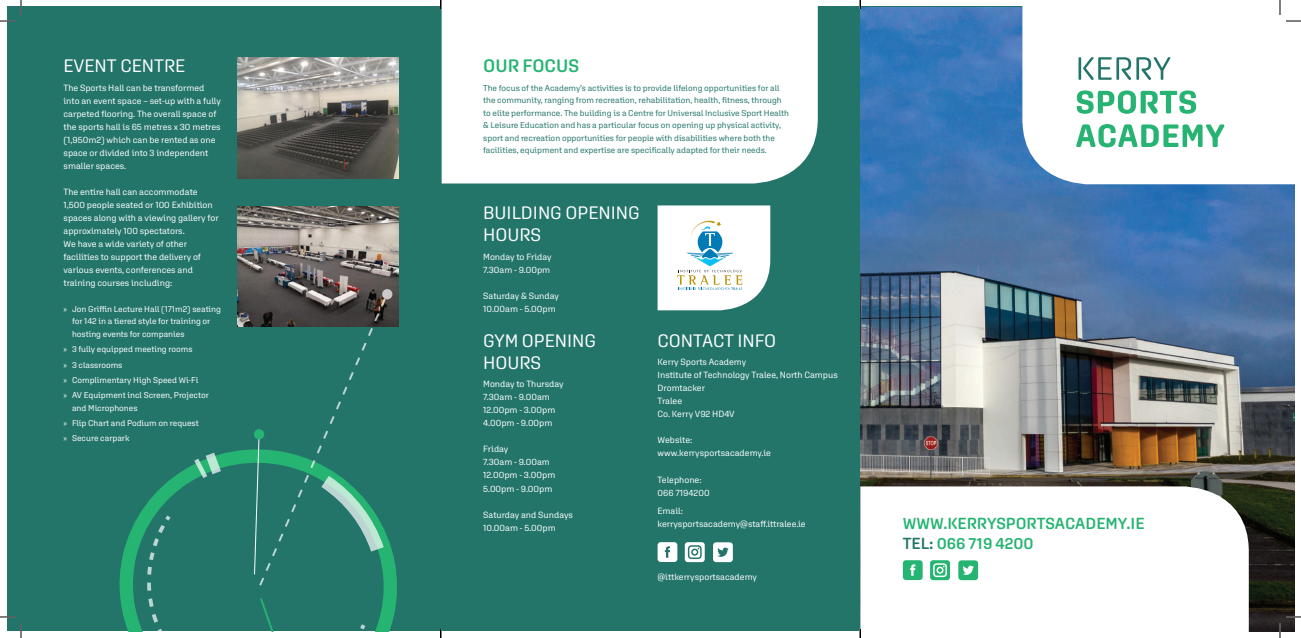
<style>
.page{position:relative;width:1301px;height:638px;background:#fff}
.page>*{position:absolute;margin:0;border:0;box-sizing:border-box;transform-origin:0 0}
.t1{font:18px/22px "Aglet Sans";color:#fff}
.t2{font:600 18px "Aglet Sans";color:#26b472}
.t3{font:600 16px/20px "Aglet Sans";color:#26b472}
.t4{font:9px/13px "Aglet Sans";color:#fff}
.t5{font:8.5px/12.5px "Aglet Sans";color:#23756a}
.t6{font:8.5px/15.3px "Aglet Sans";color:#fff}
.s1{font-family:"Myriad Pro"}
.s2{color:#23756a}
</style>
<div class="page">
<div style="left:7px;top:7px;width:1287px;height:623px;background:#23756a"></div>
<img style="left:860px;top:8px;width:434px;height:622px">
<div style="left:1022px;top:7px;width:272px;height:177px;background:#fff"></div>
<div style="left:1070px;top:50px;width:158px;height:105px;background:#fff"></div>
<svg style="left:1078px;top:57px;width:92px;height:23px"></svg>
<svg style="left:1076px;top:90px;width:120px;height:24px"></svg>
<svg style="left:1076px;top:124px;width:148px;height:23px"></svg>
<div style="left:860px;top:486px;width:388px;height:144px;background:#fff"></div>
<svg style="left:903px;top:560px;width:19px;height:19px"></svg>
<svg style="left:958px;top:560px;width:20px;height:20px"></svg>
<svg style="left:930px;top:560px;width:20px;height:20px"></svg>
<img style="left:238px;top:206px;width:160px;height:120px">
<img style="left:238px;top:58px;width:160px;height:120px">
<div style="left:442px;top:7px;width:376px;height:176px;background:#fff"></div>
<svg style="left:657px;top:542px;width:20px;height:19px"></svg>
<svg style="left:713px;top:542px;width:20px;height:19px"></svg>
<svg style="left:685px;top:542px;width:20px;height:19px"></svg>
<svg style="left:119px;top:431px;width:278px;height:199px"></svg>
<svg style="left:258px;top:296px;width:129px;height:137px"></svg>
<svg style="left:382px;top:288px;width:11px;height:11px"></svg>
<div style="left:254px;top:429px;width:10px;height:10px;background:#26b472;border-radius:50%"></div>
<svg style="left:657px;top:205px;width:113px;height:105px;background:#e3eeef"></svg>
<svg style="left:145px;top:433px;width:249px;height:197px"></svg>
<svg style="left:1286px;top:20px;width:15px;height:2px"></svg>
<svg style="left:1286px;top:616px;width:15px;height:1px"></svg>
<svg style="left:0;top:0;width:22px;height:22px"></svg>
<svg style="left:0;top:616px;width:22px;height:21px"></svg>
<svg style="left:1279px;top:0;width:1px;height:15px"></svg>
<svg style="left:1279px;top:622px;width:1px;height:15px"></svg>
<svg style="left:859px;top:0;width:2px;height:9px"></svg>
<svg style="left:859px;top:628px;width:2px;height:9px"></svg>
<h1 class="t1" style="left:64px;top:55px;width:123px">EVENT CENTRE</h1>
<p class="t4" style="left:64px;top:81px;width:159px">The Sports Hall can be transformed into an event space – set-up with a fully carpeted flooring. The overall space of the sports hall is 65 metres x 30 metres (1,950m2) which can be rented as one space or divided into 3 independent smaller spaces.</p>
<p class="t4" style="left:64px;top:185px;width:157px">The entire hall can accommodate 1,500 people seated or 100 Exhibition spaces along with a viewing gallery for approximately 100 spectators.<br>We have a wide variety of other facilities to support the delivery of various events, conferences and training courses including:</p>
<p class="t6" style="left:72px;top:302px;width:150px;line-height:12.5px;text-indent:-8px"><span class="s1">»</span> Jon Griffin Lecture Hall (171m2) seating for 142 in a tiered style for training or hosting events for companies</p>
<p class="t6" style="left:64px;top:341px;width:147px"><span class="s1">»</span> 3 fully equipped meeting rooms<br><span class="s1">»</span> 3 classrooms<br><span class="s1">»</span> Complimentary High Speed Wi-Fi<br><span class="s1">»</span> AV Equipment incl Screen, Projector</p>
<p class="t6" style="left:64px;top:400px;width:137px;text-indent:8px">and Microphones<br><span class="s1">»</span> Flip Chart and Podium on request <span class="s1">»</span> Secure carpark</p>
<h1 class="t2" style="left:483px;top:55px;width:97px">OUR FOCUS</h1>
<p class="t5" style="left:483px;top:81px;width:307px">The focus of the Academy’s activities is to provide lifelong opportunities for all the community, ranging from recreation, rehabilitation, health, fitness, through to elite performance. The building is a Centre for Universal Inclusive Sport Health &amp; Leisure Education and has a particular focus on opening up physical activity, sport and recreation opportunities for people with disabilities where both the facilities, equipment and expertise are specifically adapted for their needs.</p>
<h1 class="t1" style="left:483px;top:201px;width:158px">BUILDING OPENING<br>HOURS</h1>
<p class="t4" style="left:483px;top:250px;width:70px">Monday to Friday<br>7.30am - 9.00pm</p>
<p class="t4" style="left:483px;top:289px;width:77px">Saturday &amp; Sunday<br>10.00am - 5.00pm</p>
<h1 class="t1" style="left:483px;top:329px;width:114px">GYM OPENING<br>HOURS</h1>
<p class="t4" style="left:483px;top:377px;width:82px">Monday to Thursday<br>7.30am - 9.00am<br>12.00pm - 3.00pm<br>4.00pm - 9.00pm</p>
<p class="t4" style="left:483px;top:442px;width:74px">Friday<br>7.30am - 9.00am<br>12.00pm - 3.00pm<br>5.00pm - 9.00pm</p>
<p class="t4" style="left:483px;top:507px;width:91px">Saturday and Sundays<br>10.00am - 5.00pm</p>
<h2 class="t3" style="left:903px;top:512px;width:243px">WWW.KERRYSPORTSACADEMY.IE<br><span class="s2">TEL:</span> 066 719 4200</h2>
<h1 class="t1" style="left:657px;top:329px;width:120px">CONTACT INFO</h1>
<p class="t4" style="left:657px;top:355px;width:182px">Kerry Sports Academy<br>Institute of Technology Tralee, North Campus<br>Dromtacker<br>Tralee<br>Co. Kerry V92 HD4V</p>
<p class="t4" style="left:657px;top:433px;width:115px">Website: www.kerrysportsacademy.ie</p>
<p class="t4" style="left:657px;top:472px;width:54px">Telephone:<br>066 7194200</p>
<p class="t4" style="left:657px;top:504px;width:150px">Email: kerrysportsacademy@staff.ittralee.ie</p>
<p class="t4" style="left:657px;top:569px;width:101px">@ittkerrysportsacademy</p>
</div>
